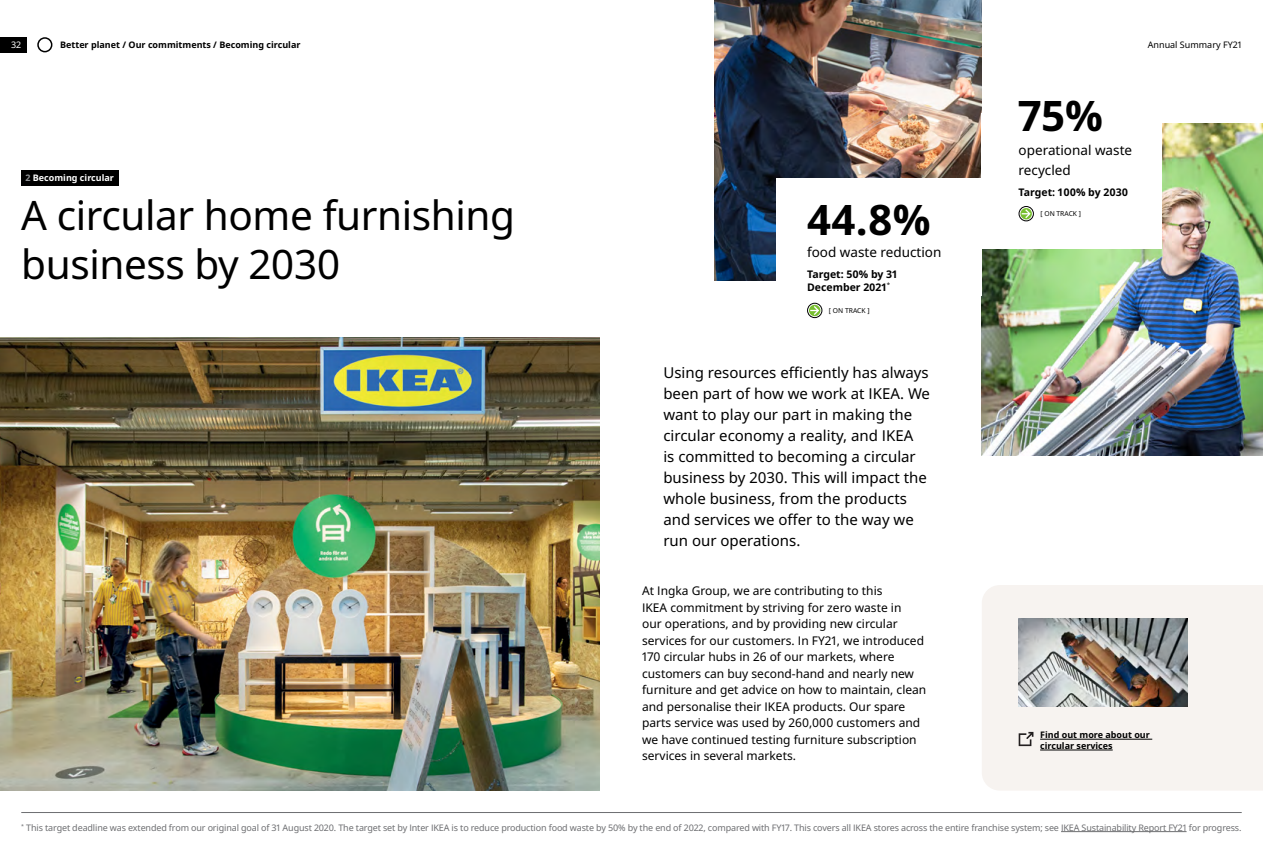
<style>
.page{position:relative;width:1263px;height:851px;background:#fff}
.page>*{position:absolute;margin:0;border:0;box-sizing:border-box;transform-origin:0 0}
.t1{font:700 42px "Noto IKEA Latin";color:#000}
.t2{font:40.5px/48.6px "Noto IKEA Latin";letter-spacing:-.01em;color:#000}
.t3{font:15px/21px "Noto IKEA Latin";color:#000}
.t4{font:13.5px/19.5px "Noto IKEA Latin";color:#000}
.t5{font:12px/16.5px "Noto IKEA Latin";color:#000}
.t6{font:700 10.5px/12.6px "Noto IKEA Latin";color:#000}
.t7{font:9px "Noto IKEA Latin";letter-spacing:-.015em;color:#6d6e71}
.t8{font:700 9px/10.8px "Noto IKEA Latin";color:#000}
.t9{font:9px "Noto IKEA Latin";color:#000}
.t10{font:700 9px "Noto IKEA Latin";color:#fff}
.t11{font:9px "Noto IKEA Latin";color:#fff}
.t12{font:6.75px "Noto IKEA Latin";color:#000}
.s1{color:#939598}
</style>
<div class="page">
<div style="left:0;top:37px;width:27px;height:15px;background:#000"></div>
<img style="left:982px;top:123px;width:281px;height:333px">
<img style="left:715px;top:0;width:267px;height:281px">
<img style="left:0;top:337px;width:600px;height:453px">
<div style="left:37px;top:37px;width:15px;height:15px;border:2px solid #000;border-radius:50%"></div>
<div style="left:776px;top:178px;width:206px;height:117px;background:#fff"></div>
<div style="left:982px;top:113px;width:180px;height:135px;background:#fff"></div>
<div style="left:982px;top:585px;width:281px;height:205px;background:#f7f3f0"></div>
<img style="left:1018px;top:618px;width:169px;height:88px">
<hr style="left:1040px;top:738px;width:112px;height:1px;background:#000">
<hr style="left:1040px;top:749px;width:73px;height:1px;background:#000">
<svg style="left:1019px;top:731px;width:14px;height:15px"></svg>
<svg style="left:1019px;top:206px;width:14px;height:15px"></svg>
<div style="left:1018px;top:206px;width:16px;height:15px;border:1px solid #000;border-radius:50%"></div>
<svg style="left:1020px;top:208px;width:12px;height:11px"></svg>
<svg style="left:1022px;top:209px;width:9px;height:9px"></svg>
<svg style="left:807px;top:303px;width:15px;height:14px"></svg>
<div style="left:807px;top:303px;width:15px;height:15px;border:1px solid #000;border-radius:50%"></div>
<svg style="left:809px;top:305px;width:11px;height:11px"></svg>
<svg style="left:810px;top:306px;width:9px;height:9px"></svg>
<div style="left:21px;top:170px;width:98px;height:15px;background:#000"></div>
<hr style="left:21px;top:812px;width:1221px;height:1px;background:#6d6e71">
<hr style="left:1061px;top:831px;width:125px;height:1px;background:#6d6e71">
<p class="t11" style="left:11px;top:39px;width:12px">32</p>
<p class="t9" style="left:1148px;top:38px;width:95px">Annual Summary FY21</p>
<p class="t8" style="left:60px;top:39px;width:242px">Better planet / Our commitments / Becoming circular</p>
<p class="t10" style="left:26px;top:171px;width:90px"><span class="s1">2</span> Becoming circular</p>
<h2 class="t2" style="left:21px;top:190px;width:495px">A circular home furnishing business by 2030</h2>
<h1 class="t1" style="left:807px;top:190px;width:125px">44.8%</h1>
<p class="t4" style="left:807px;top:242px;width:136px">food waste reduction</p>
<p class="t6" style="left:807px;top:268px;width:92px">Target: 50% by 31<br>December 2021<sup>*</sup></p>
<p class="t12" style="left:829px;top:305px;width:42px">[ ON TRACK ]</p>
<p class="t3" style="left:663px;top:361px;width:268px">Using resources efficiently has always been part of how we work at IKEA. We want to play our part in making the circular economy a reality, and IKEA<br>is committed to becoming a circular business by 2030. This will impact the whole business, from the products and services we offer to the way we run our operations.</p>
<p class="t5" style="left:642px;top:582px;width:286px">At Ingka Group, we are contributing to this<br>IKEA commitment by striving for zero waste in<br>our operations, and by providing new circular services for our customers. In FY21, we introduced 170 circular hubs in 26 of our markets, where customers can buy second-hand and nearly new furniture and get advice on how to maintain, clean and personalise their IKEA products. Our spare parts service was used by 260,000 customers and we have continued testing furniture subscription services in several markets.</p>
<h1 class="t1" style="left:1018px;top:86px;width:86px">75%</h1>
<p class="t4" style="left:1018px;top:140px;width:115px">operational waste recycled</p>
<p class="t6" style="left:1018px;top:185px;width:111px">Target: 100% by 2030</p>
<p class="t12" style="left:1040px;top:209px;width:42px">[ ON TRACK ]</p>
<p class="t8" style="left:1040px;top:729px;width:111px">Find out more about our circular services</p>
<p class="t7" style="left:21px;top:821px;width:1222px"><sup>*</sup> This target deadline was extended from our original goal of 31 August 2020. The target set by Inter IKEA is to reduce production food waste by 50% by the end of 2022, compared with FY17. This covers all IKEA stores across the entire franchise system; see IKEA Sustainability Report FY21 for progress.</p>
</div>
